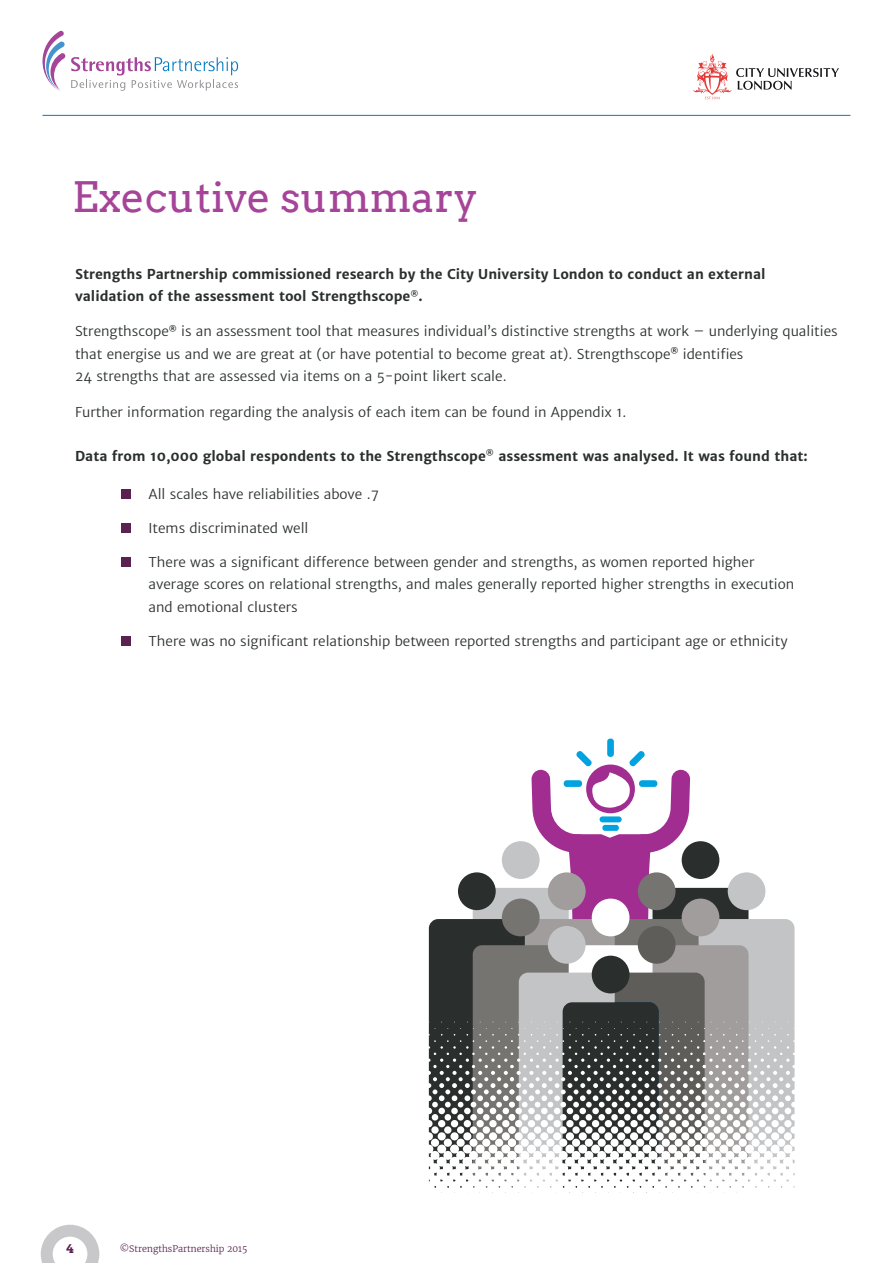
<style>
.page{position:relative;width:893px;height:1263px;background:#fff}
.page>*{position:absolute;margin:0;border:0;box-sizing:border-box;transform-origin:0 0}
.t1{font:42px "Arvo";color:#a54499}
.t2{font:13.5px/22.5px "Merriweather Sans";color:#2a2f2e}
.t3{font:700 13.5px/22.5px "Merriweather Sans";color:#2a2f2e}
.t4{font:700 12px "Arvo";color:#5b2150}
.t5{font:300 9px "Merriweather";color:#5b2150}
</style>
<div class="page">
<svg style="left:43px;top:31px;width:22px;height:60px"></svg>
<svg style="left:71px;top:57px;width:167px;height:34px"></svg>
<hr style="left:43px;top:115px;width:807px;height:1px;background:#0079c2">
<svg style="left:41px;top:1225px;width:58px;height:38px"></svg>
<svg style="left:693px;top:54px;width:146px;height:45px"></svg>
<div style="left:122px;top:489px;width:9px;height:10px;background:#5b2150"></div>
<div style="left:122px;top:523px;width:9px;height:10px;background:#5b2150"></div>
<div style="left:122px;top:557px;width:9px;height:10px;background:#5b2150"></div>
<div style="left:122px;top:636px;width:9px;height:10px;background:#5b2150"></div>
<div style="left:607px;top:738px;width:7px;height:19px;background:#00a3e0;border-radius:3px"></div>
<svg style="left:428px;top:751px;width:367px;height:442px"></svg>
<h1 class="t1" style="left:72px;top:173px;width:408px">Executive summary</h1>
<p class="t3" style="left:75px;top:263px;width:692px">Strengths Partnership commissioned research by the City University London to conduct an external validation of the assessment tool Strengthscope<sup>®</sup>.</p>
<p class="t2" style="left:75px;top:320px;width:764px">Strengthscope<sup>®</sup> is an assessment tool that measures individual’s distinctive strengths at work – underlying qualities that energise us and we are great at (or have potential to become great at). Strengthscope<sup>®</sup> identifies<br>24 strengths that are assessed via items on a 5-point likert scale.</p>
<p class="t2" style="left:75px;top:401px;width:553px">Further information regarding the analysis of each item can be found in Appendix 1.</p>
<p class="t3" style="left:75px;top:444px;width:734px">Data from 10,000 global respondents to the Strengthscope<sup>®</sup> assessment was analysed. It was found that:</p>
<p class="t2" style="left:149px;top:483px;width:232px">All scales have reliabilities above .7</p>
<p class="t2" style="left:149px;top:517px;width:161px">Items discriminated well</p>
<p class="t2" style="left:149px;top:551px;width:647px">There was a significant difference between gender and strengths, as women reported higher average scores on relational strengths, and males generally reported higher strengths in execution and emotional clusters</p>
<p class="t2" style="left:149px;top:630px;width:641px">There was no significant relationship between reported strengths and participant age or ethnicity</p>
<p class="t4" style="left:66px;top:1241px;width:9px">4</p>
<p class="t5" style="left:120px;top:1243px;width:129px">©StrengthsPartnership 2015</p>
</div>
